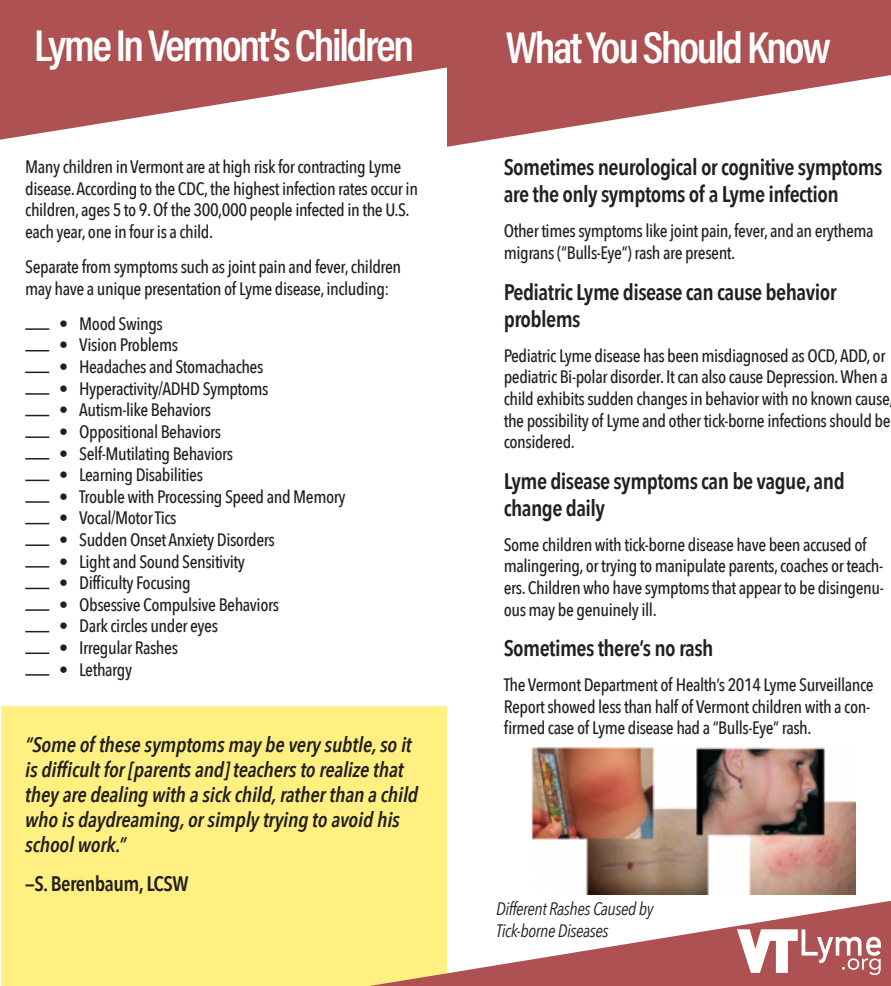
<style>
.page{position:relative;width:891px;height:986px;background:#fff}
.page>*{position:absolute;margin:0;border:0;box-sizing:border-box;transform-origin:0 0}
.t1{font:600 45px "Acumin Pro Cond";letter-spacing:-.05em;color:#fff}
.Body_Paragraph{font:600 22.5px/27px "Avenir Next Condensed";letter-spacing:-.025em;color:#231f20}
.No_Hyph{font:600 22.5px/27px "Avenir Next Condensed";letter-spacing:-.025em;color:#231f20}
.t2{font:italic 600 21px/25.2px "Avenir Next Condensed";letter-spacing:-.01em;color:#231f20}
.t3{font:600 21px "Avenir Next Condensed";letter-spacing:-.025em;color:#231f20}
.Body_Paragraph-2{font:500 18px/21.6px "Avenir Next Condensed";letter-spacing:-.025em;color:#231f20}
.t4{font:italic 18px/21.6px "Avenir Next Condensed";letter-spacing:-.025em;color:#231f20}
</style>
<div class="page">
<div style="left:2px;top:706px;width:445px;height:280px;background:#fff081"></div>
<svg style="left:447px;top:0;width:444px;height:147px;fill:#ad5153"></svg>
<svg style="left:370px;top:900px;width:521px;height:86px"></svg>
<img style="left:531px;top:747px;width:324px;height:147px">
<svg style="left:737px;top:929px;width:144px;height:46px"></svg>
<svg style="left:0;top:0;width:490px;height:140px;fill:#ad5153"></svg>
<hr style="left:25px;top:328px;width:24px;height:2px;background:#231f20">
<svg style="left:25px;top:350px;width:24px;height:1px"></svg>
<hr style="left:25px;top:371px;width:24px;height:2px;background:#231f20">
<svg style="left:25px;top:393px;width:24px;height:1px"></svg>
<svg style="left:25px;top:415px;width:24px;height:1px"></svg>
<hr style="left:25px;top:436px;width:24px;height:2px;background:#231f20">
<svg style="left:25px;top:458px;width:24px;height:1px"></svg>
<hr style="left:25px;top:479px;width:24px;height:2px;background:#231f20">
<svg style="left:25px;top:501px;width:24px;height:1px"></svg>
<svg style="left:25px;top:523px;width:24px;height:1px"></svg>
<hr style="left:25px;top:544px;width:24px;height:2px;background:#231f20">
<svg style="left:25px;top:566px;width:24px;height:1px"></svg>
<hr style="left:25px;top:587px;width:24px;height:2px;background:#231f20">
<svg style="left:25px;top:609px;width:24px;height:1px"></svg>
<svg style="left:25px;top:631px;width:24px;height:1px"></svg>
<hr style="left:25px;top:652px;width:24px;height:2px;background:#231f20">
<svg style="left:25px;top:674px;width:24px;height:1px"></svg>
<p class="t1" style="left:34px;top:16px;width:381px">Lyme In Vermont’s Children</p>
<p class="Body_Paragraph-2" style="left:25px;top:156px;width:394px">Many children in Vermont are at high risk for contracting Lyme disease. According to the CDC, the highest infection rates occur in children, ages 5 to 9. Of the 300,000 people infected in the U.S. each year, one in four is a child.</p>
<p class="Body_Paragraph-2" style="left:25px;top:256px;width:378px">Separate from symptoms such as joint pain and fever, children may have a unique presentation of Lyme disease, including:</p>
<p class="Body_Paragraph-2" style="left:59px;top:313px;width:105px">• Mood Swings</p>
<p class="Body_Paragraph-2" style="left:59px;top:334px;width:121px">• Vision Problems</p>
<p class="Body_Paragraph-2" style="left:59px;top:356px;width:206px">• Headaches and Stomachaches</p>
<p class="Body_Paragraph-2" style="left:59px;top:377px;width:211px">• Hyperactivity/ADHD Symptoms</p>
<p class="Body_Paragraph-2" style="left:59px;top:399px;width:154px">• Autism-like Behaviors</p>
<p class="Body_Paragraph-2" style="left:59px;top:421px;width:164px">• Oppositional Behaviors</p>
<p class="Body_Paragraph-2" style="left:59px;top:442px;width:176px">• Self-Mutilating Behaviors</p>
<p class="Body_Paragraph-2" style="left:59px;top:464px;width:146px">• Learning Disabilities</p>
<p class="Body_Paragraph-2" style="left:59px;top:485px;width:288px">• Trouble with Processing Speed and Memory</p>
<p class="Body_Paragraph-2" style="left:59px;top:507px;width:119px">• Vocal/Motor Tics</p>
<p class="Body_Paragraph-2" style="left:59px;top:529px;width:217px">• Sudden Onset Anxiety Disorders</p>
<p class="Body_Paragraph-2" style="left:59px;top:550px;width:187px">• Light and Sound Sensitivity</p>
<p class="Body_Paragraph-2" style="left:59px;top:572px;width:133px">• Difficulty Focusing</p>
<p class="Body_Paragraph-2" style="left:59px;top:593px;width:222px">• Obsessive Compulsive Behaviors</p>
<p class="Body_Paragraph-2" style="left:59px;top:615px;width:161px">• Dark circles under eyes</p>
<p class="Body_Paragraph-2" style="left:59px;top:637px;width:121px">• Irregular Rashes</p>
<p class="Body_Paragraph-2" style="left:59px;top:658px;width:75px">• Lethargy</p>
<p class="t2" style="left:25px;top:731px;width:394px">“Some of these symptoms may be very subtle, so it is difficult for [parents and] teachers to realize that they are dealing with a sick child, rather than a child who is daydreaming, or simply trying to avoid his school work.”</p>
<p class="t3" style="left:25px;top:865px;width:165px">—S. Berenbaum, LCSW</p>
<p class="t1" style="left:506px;top:18px;width:326px">What You Should Know</p>
<p class="Body_Paragraph" style="left:504px;top:153px;width:380px">Sometimes neurological or cognitive symptoms are the only symptoms of a Lyme infection</p>
<p class="Body_Paragraph-2" style="left:504px;top:220px;width:371px">Other times symptoms like joint pain, fever, and an erythema migrans (“Bulls-Eye”) rash are present.</p>
<p class="No_Hyph" style="left:504px;top:277px;width:334px">Pediatric Lyme disease can cause behavior problems</p>
<p class="Body_Paragraph-2" style="left:504px;top:344px;width:388px">Pediatric Lyme disease has been misdiagnosed as OCD, ADD, or pediatric Bi-polar disorder. It can also cause Depression. When a child exhibits sudden changes in behavior with no known cause the possibility of Lyme and other tick-borne infections should be considered.</p>
<p class="Body_Paragraph" style="left:504px;top:466px;width:343px">Lyme disease symptoms can be vague, and change daily</p>
<p class="Body_Paragraph-2" style="left:504px;top:533px;width:382px">Some children with tick-borne disease have been accused of malingering, or trying to manipulate parents, coaches or teach&shy;ers. Children who have symptoms that appear to be disingenu&shy;ous may be genuinely ill.</p>
<p class="Body_Paragraph" style="left:504px;top:634px;width:211px">Sometimes there’s no rash</p>
<p class="Body_Paragraph-2" style="left:504px;top:674px;width:372px">The Vermont Department of Health’s 2014 Lyme Surveillance<br>Report showed less than half of Vermont children with a con&shy;firmed case of Lyme disease had a “Bulls-Eye” rash.</p>
<p class="t4" style="left:496px;top:898px;width:159px">Different Rashes Caused by<br>Tick-borne Diseases</p>
</div>
